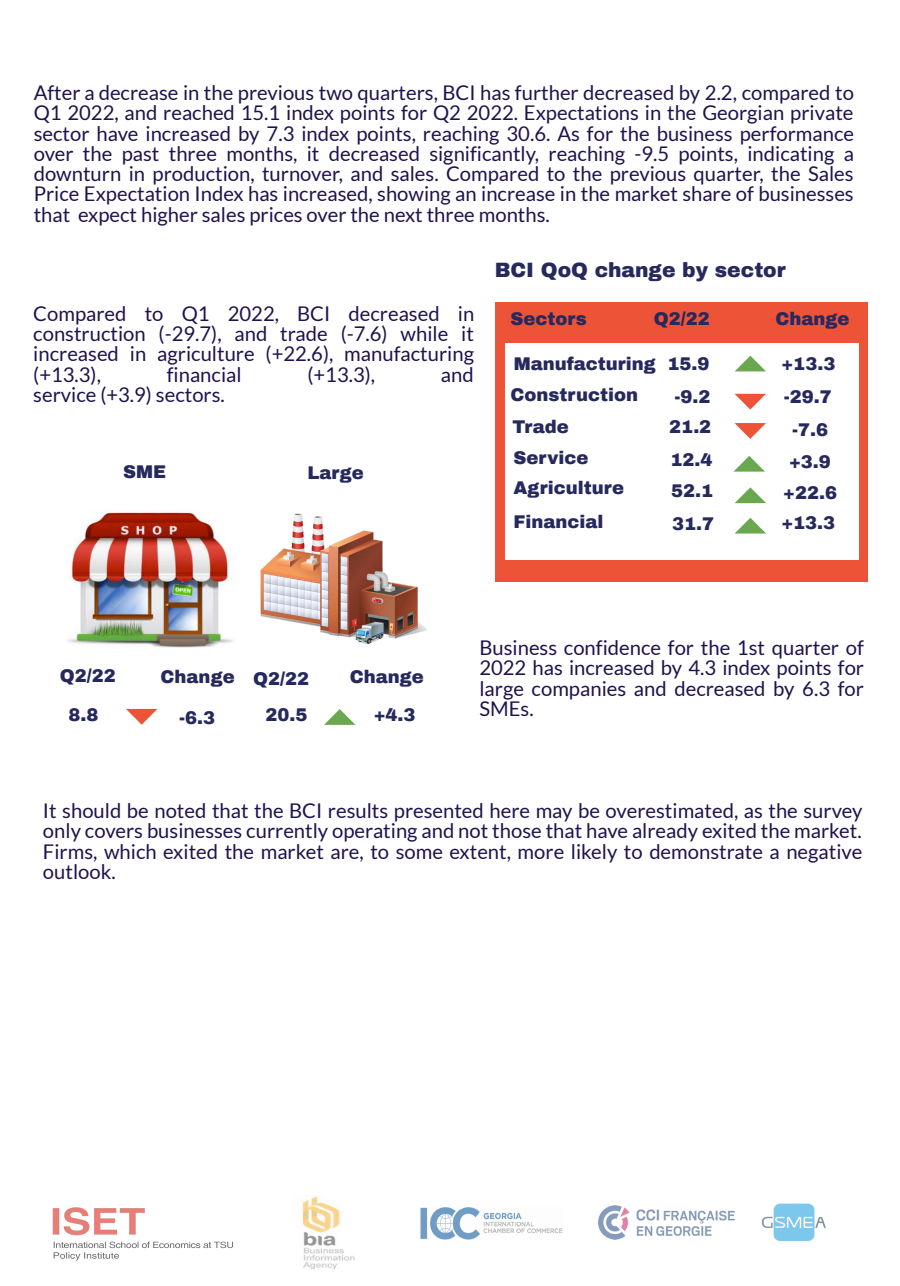
<style>
.page{position:relative;width:900px;height:1286px;background:#fff}
.page>*{position:absolute;margin:0;border:0;box-sizing:border-box;transform-origin:0 0}
.t1{font:20.25px/20.2px "Lato";color:#20124d;text-align:justify}
.t2{font:900 20.25px "Archivo";color:#26295d}
.t3{font:900 18px/32.6px "Archivo";color:#26295d}
</style>
<div class="page">
<div style="left:495px;top:303px;width:372px;height:279px;background:#ed5336"></div>
<div style="left:505px;top:343px;width:353px;height:216px;background:#fff"></div>
<img style="left:67px;top:512px;width:168px;height:136px">
<img style="left:260px;top:513px;width:167px;height:132px">
<img style="left:421px;top:1207px;width:141px;height:32px">
<img style="left:598px;top:1205px;width:137px;height:34px">
<img style="left:762px;top:1203px;width:64px;height:39px">
<img style="left:297px;top:1195px;width:58px;height:74px">
<img style="left:52px;top:1207px;width:182px;height:54px">
<svg style="left:735px;top:356px;width:31px;height:15px"></svg>
<svg style="left:735px;top:394px;width:31px;height:15px"></svg>
<svg style="left:126px;top:709px;width:31px;height:15px"></svg>
<svg style="left:735px;top:423px;width:31px;height:16px"></svg>
<svg style="left:324px;top:709px;width:31px;height:16px"></svg>
<svg style="left:734px;top:456px;width:31px;height:15px"></svg>
<svg style="left:735px;top:487px;width:31px;height:16px"></svg>
<svg style="left:735px;top:518px;width:31px;height:15px"></svg>
<p class="t1" style="left:34px;top:82px;width:822px">After a decrease in the previous two quarters, BCI has further decreased by 2.2, compared to Q1 2022, and reached 15.1 index points for Q2 2022. Expectations in the Georgian private sector have increased by 7.3 index points, reaching 30.6. As for the business performance over the past three months, it decreased significantly, reaching -9.5 points, indicating a downturn in production, turnover, and sales. Compared to the previous quarter, the Sales Price Expectation Index has increased, showing an increase in the market share of businesses that expect higher sales prices over the next three months.</p>
<p class="t1" style="left:33px;top:303px;width:443px">Compared to Q1 2022, BCI decreased in construction (-29.7), and trade (-7.6) while it increased in agriculture (+22.6), manufacturing (+13.3),</p>
<p class="t1" style="left:167px;top:363px;width:76px">financial</p>
<p class="t1" style="left:307px;top:363px;width:69px">(+13.3),</p>
<p class="t1" style="left:441px;top:363px;width:34px">and</p>
<p class="t1" style="left:33px;top:384px;width:193px">service (+3.9) sectors.</p>
<p class="t3" style="left:123px;top:456px;width:44px">SME</p>
<p class="t3" style="left:307px;top:457px;width:58px">Large</p>
<p class="t2" style="left:495px;top:259px;width:293px">BCI QoQ change by sector</p>
<p class="t3" style="left:510px;top:303px;width:78px">Sectors</p>
<p class="t3" style="left:654px;top:303px;width:58px">Q2/22</p>
<p class="t3" style="left:775px;top:303px;width:76px">Change</p>
<p class="t3" style="left:514px;top:348px;width:143px">Manufacturing</p>
<p class="t3" style="left:667px;top:348px;width:44px">15.9</p>
<p class="t3" style="left:781px;top:348px;width:55px">+13.3</p>
<p class="t3" style="left:510px;top:378px;width:129px">Construction<br>Trade</p>
<p class="t3" style="left:513px;top:441px;width:77px">Service</p>
<p class="t3" style="left:513px;top:471px;width:112px;line-height:33.8px">Agriculture<br>Financial</p>
<p class="t3" style="left:675px;top:380px;width:38px">-9.2</p>
<p class="t3" style="left:784px;top:380px;width:50px">-29.7</p>
<p class="t3" style="left:669px;top:411px;width:44px">21.2</p>
<p class="t3" style="left:792px;top:413px;width:37px">-7.6</p>
<p class="t3" style="left:670px;top:443px;width:44px">12.4</p>
<p class="t3" style="left:789px;top:446px;width:43px">+3.9</p>
<p class="t3" style="left:671px;top:475px;width:44px">52.1</p>
<p class="t3" style="left:783px;top:476px;width:55px">+22.6</p>
<p class="t3" style="left:672px;top:508px;width:44px">31.7</p>
<p class="t3" style="left:781px;top:506px;width:55px">+13.3</p>
<p class="t3" style="left:60px;top:659px;width:58px">Q2/22</p>
<p class="t3" style="left:69px;top:699px;width:32px">8.8</p>
<p class="t3" style="left:161px;top:661px;width:76px">Change</p>
<p class="t3" style="left:179px;top:701px;width:38px">-6.3</p>
<p class="t3" style="left:253px;top:663px;width:58px">Q2/22</p>
<p class="t3" style="left:350px;top:661px;width:76px">Change</p>
<p class="t3" style="left:266px;top:699px;width:44px">20.5</p>
<p class="t3" style="left:374px;top:699px;width:43px">+4.3</p>
<p class="t1" style="left:479px;top:637px;width:386px">Business confidence for the 1st quarter of 2022 has increased by 4.3 index points for large companies and decreased by 6.3 for SMEs.</p>
<p class="t1" style="left:43px;top:800px;width:821px">It should be noted that the BCI results presented here may be overestimated, as the survey only covers businesses currently operating and not those that have already exited the market.<br>Firms, which exited the market are, to some extent, more likely to demonstrate a negative outlook.</p>
</div>
